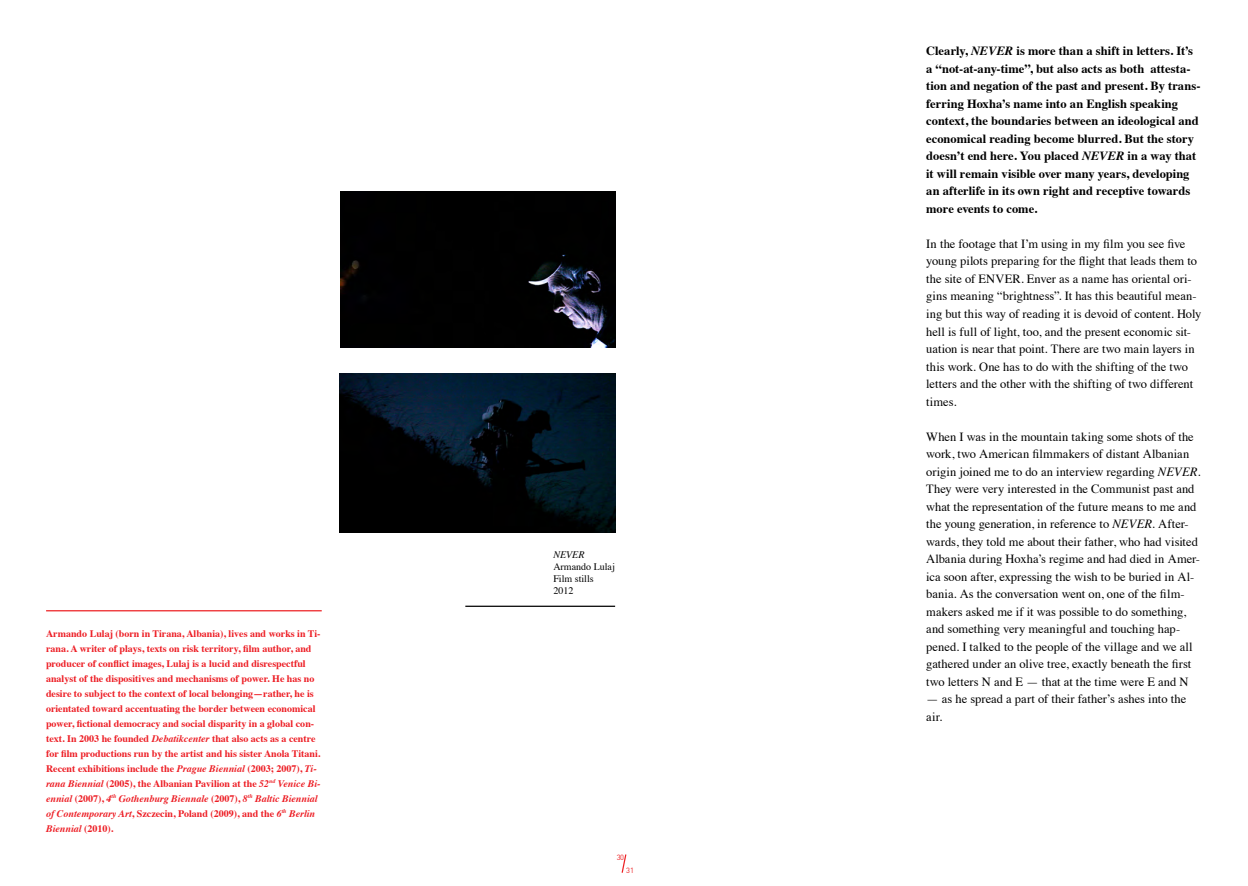
<style>
.page{position:relative;width:1248px;height:886px;background:#fff}
.page>*{position:absolute;margin:0;border:0;box-sizing:border-box;transform-origin:0 0}
.t1{font:12.5px/17.5px "Times";color:#000}
.t2{font:700 12.5px/17.5px "Times";color:#000}
.t3{font:700 10px/15px "Times";color:#ed1d24}
.t4{font:10px/12px "Times";color:#000}
.t5{font:italic 10px "Times";color:#000}
.t6{font:7.5px "DIN";color:#ed2124}
.s1{font-style:italic}
</style>
<div class="page">
<svg style="left:621px;top:854px;width:6px;height:19px"></svg>
<img style="left:339px;top:373px;width:276px;height:159px">
<img style="left:340px;top:191px;width:275px;height:157px">
<hr style="left:465px;top:606px;width:150px;height:1px;background:#000">
<hr style="left:46px;top:610px;width:276px;height:1px;background:#ed2124">
<p class="t3" style="left:46px;top:624px;width:276px">Armando Lulaj (born in Tirana, Albania), lives and works in Ti&shy;rana. A writer of plays, texts on risk territory, film author, and producer of conflict images, Lulaj is a lucid and disrespectful analyst of the dispositives and mechanisms of power. He has no desire to subject to the context of local belonging—rather, he is orientated toward accentuating the border between economical power, fictional democracy and social disparity in a global con&shy;text. In 2003 he founded <span class="s1">Debatikcenter</span> that also acts as a centre for film productions run by the artist and his sister Anola Titani.<br>Recent exhibitions include the <span class="s1">Prague Biennial</span> (2003; 2007), <span class="s1">Ti&shy;rana Biennial</span> (2005), the Albanian Pavilion at the <span class="s1">52</span><sup>nd</sup> <span class="s1">Venice Bi&shy;ennial</span> (2007), <span class="s1">4</span><sup>th</sup> <span class="s1">Gothenburg Biennale</span> (2007), <span class="s1">8</span><sup>th</sup> <span class="s1">Baltic Biennial of Contemporary Art</span>, Szczecin, Poland (2009), and the <span class="s1">6</span><sup>th</sup> <span class="s1">Berlin Biennial</span> (2010).</p>
<p class="t5" style="left:553px;top:546px;width:33px">NEVER</p>
<p class="t4" style="left:553px;top:560px;width:63px">Armando Lulaj<br>Film stills<br>2012</p>
<p class="t6" style="left:617px;top:853px;width:9px">30</p>
<p class="t6" style="left:626px;top:865px;width:9px">31</p>
<p class="t2" style="left:926px;top:41px;width:276px">Clearly, <span class="s1">NEVER</span> is more than a shift in letters. It’s a “not-at-any-time”, but also acts as both attesta&shy;tion and negation of the past and present. By trans&shy;ferring Hoxha’s name into an English speaking context, the boundaries between an ideological and economical reading become blurred. But the story doesn’t end here. You placed <span class="s1">NEVER</span> in a way that it will remain visible over many years, developing an afterlife in its own right and receptive towards more events to come.</p>
<p class="t1" style="left:926px;top:234px;width:277px">In the footage that I’m using in my film you see five young pilots preparing for the flight that leads them to the site of ENVER. Enver as a name has oriental ori&shy;gins meaning “brightness”. It has this beautiful mean&shy;ing but this way of reading it is devoid of content. Holy hell is full of light, too, and the present economic sit&shy;uation is near that point. There are two main layers in this work. One has to do with the shifting of the two letters and the other with the shifting of two different times.</p>
<p class="t1" style="left:926px;top:426px;width:276px">When I was in the mountain taking some shots of the work, two American filmmakers of distant Albanian origin joined me to do an interview regarding <span class="s1">NEVER</span>.<br>They were very interested in the Communist past and what the representation of the future means to me and the young generation, in reference to <span class="s1">NEVER</span>. After&shy;wards, they told me about their father, who had visited Albania during Hoxha’s regime and had died in Amer&shy;ica soon after, expressing the wish to be buried in Al&shy;bania. As the conversation went on, one of the film&shy;makers asked me if it was possible to do something, and something very meaningful and touching hap&shy;pened. I talked to the people of the village and we all gathered under an olive tree, exactly beneath the first two letters N and E — that at the time were E and N</p>
<p class="t1" style="left:926px;top:689px;width:261px">— as he spread a part of their father’s ashes into the air.</p>
</div>
